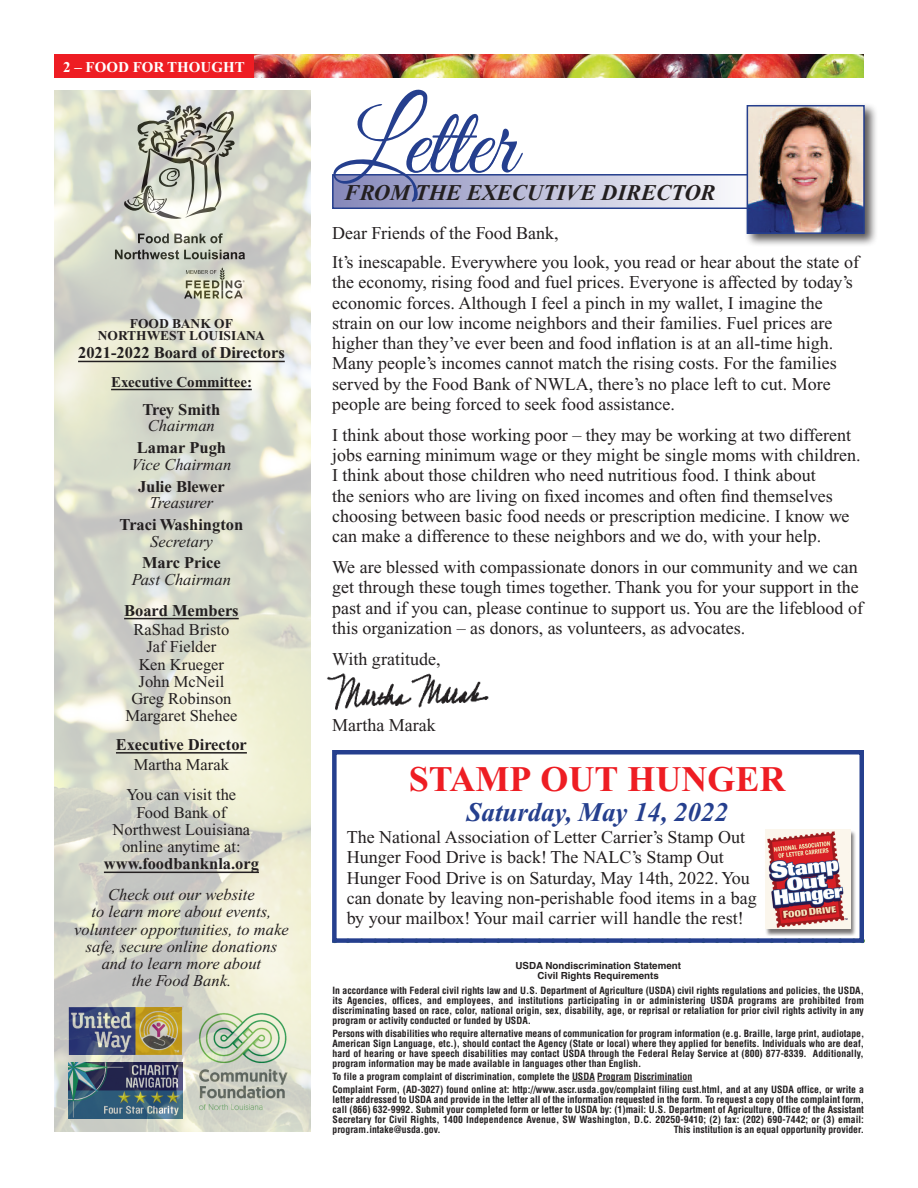
<style>
.page{position:relative;width:918px;height:1188px;background:#fff}
.page>*{position:absolute;margin:0;border:0;box-sizing:border-box;transform-origin:0 0}
.t1{font:97.5px "Great Vibes";color:#253f8e}
.t2{font:700 36px "Times New Roman";color:#ee1d23}
.t3{font:italic 700 27px "Times New Roman";color:#253f8e}
.t4{font:italic 700 22.5px "Times New Roman";color:#231f20}
.No_Spacing{font:18px/20.2px "Times New Roman";color:#231f20}
.t5{font:italic 16.5px/17.1px "Times New Roman";color:#231f20;text-align:center}
.t6{font:16.5px/17.2px "Times New Roman";color:#231f20;text-align:center}
.Heading_1{font:700 16.5px "Times New Roman";color:#231f20}
.t7{font:700 15px "Times New Roman";color:#231f20}
.t8{font:700 15px "Times New Roman";color:#fff}
.t9{font:700 13.5px/12px "Times New Roman";color:#231f20;text-align:center}
.t10{font:700 condensed 9.75px/10.1px "Helvetica";color:#231f20;text-align:justify}
.t11{font:700 9.75px/10.4px "Helvetica";color:#231f20;text-align:center}
.s1{font-weight:700}
</style>
<div class="page">
<div style="left:332px;top:175px;width:426px;height:33px;background:linear-gradient(to right,#8587b9,#fdfdfe)"></div>
<div style="left:332px;top:174px;width:422px;height:35px;border:2px solid #253f8e"></div>
<svg style="left:572px;top:1081px;width:23px;height:1px"></svg>
<hr style="left:597px;top:1081px;width:34px;height:1px;background:#231f20">
<hr style="left:634px;top:1081px;width:58px;height:1px;background:#231f20">
<img style="left:54px;top:91px;width:256px;height:1041px">
<div style="left:744px;top:102px;width:134px;height:145px;background:#231f20;opacity:.75"></div>
<img style="left:750px;top:108px;width:112px;height:123px">
<div style="left:747px;top:105px;width:118px;height:129px;border:2px solid #253f8e"></div>
<img style="left:327px;top:673px;width:162px;height:38px">
<img style="left:254px;top:54px;width:610px;height:24px">
<div style="left:54px;top:54px;width:200px;height:24px;background:#ee1d23"></div>
<hr style="left:78px;top:361px;width:207px;height:1px;background:#231f20">
<hr style="left:111px;top:389px;width:141px;height:1px;background:#231f20">
<hr style="left:124px;top:618px;width:115px;height:1px;background:#231f20">
<hr style="left:116px;top:752px;width:131px;height:2px;background:#231f20">
<hr style="left:104px;top:872px;width:155px;height:1px;background:#231f20">
<div style="left:765px;top:831px;width:92px;height:105px;background:#231f20;opacity:.6"></div>
<img style="left:765px;top:830px;width:85px;height:99px">
<div style="left:332px;top:750px;width:532px;height:193px;border:4px solid #253f8e"></div>
<p class="t8" style="left:63px;top:58px;width:183px">2 – FOOD FOR THOUGHT</p>
<p class="t9" style="left:98px;top:317px;width:169px">FOOD BANK OF<br>NORTHWEST LOUISIANA</p>
<p class="Heading_1" style="left:78px;top:343px;width:208px">2021-2022 Board of Directors</p>
<p class="t7" style="left:111px;top:373px;width:143px">Executive Committee:</p>
<p class="Heading_1" style="left:142px;top:400px;width:80px">Trey Smith</p>
<p class="t5" style="left:148px;top:417px;width:68px">Chairman</p>
<p class="Heading_1" style="left:137px;top:439px;width:91px">Lamar Pugh</p>
<p class="t5" style="left:132px;top:456px;width:101px">Vice Chairman</p>
<p class="Heading_1" style="left:138px;top:477px;width:88px">Julie Blewer</p>
<p class="t5" style="left:150px;top:494px;width:65px">Treasurer</p>
<p class="Heading_1" style="left:120px;top:515px;width:125px">Traci Washington</p>
<p class="t5" style="left:150px;top:533px;width:64px">Secretary</p>
<p class="Heading_1" style="left:142px;top:554px;width:80px">Marc Price</p>
<p class="t5" style="left:132px;top:571px;width:101px">Past Chairman</p>
<p class="Heading_1" style="left:124px;top:601px;width:116px">Board Members</p>
<p class="t6" style="left:134px;top:621px;width:97px">RaShad Bristo</p>
<p class="t6" style="left:147px;top:638px;width:71px">Jaf Fielder</p>
<p class="t6" style="left:139px;top:655px;width:87px">Ken Krueger</p>
<p class="t6" style="left:139px;top:673px;width:87px">John McNeil</p>
<p class="t6" style="left:131px;top:690px;width:102px">Greg Robinson</p>
<p class="t6" style="left:126px;top:707px;width:113px">Margaret Shehee</p>
<p class="Heading_1" style="left:116px;top:735px;width:132px">Executive Director</p>
<p class="t6" style="left:134px;top:755px;width:97px">Martha Marak</p>
<p class="t6" style="left:104px;top:786px;width:157px">You can visit the<br>Food Bank of<br>Northwest Louisiana online anytime at: <span class="s1">www.foodbanknla.org</span></p>
<p class="t5" style="left:74px;top:886px;width:216px">Check out our website<br>to learn more about events, volunteer opportunities, to make safe, secure online donations and to learn more about<br>the Food Bank.</p>
<p class="t1" style="left:334px;top:90px;width:183px">Letter</p>
<p class="t4" style="left:345px;top:181px;width:372px">FROM THE EXECUTIVE DIRECTOR</p>
<p class="No_Spacing" style="left:332px;top:223px;width:228px">Dear Friends of the Food Bank,</p>
<p class="No_Spacing" style="left:332px;top:252px;width:528px">It’s inescapable. Everywhere you look, you read or hear about the state of the economy, rising food and fuel prices. Everyone is affected by today’s economic forces. Although I feel a pinch in my wallet, I imagine the strain on our low income neighbors and their families. Fuel prices are higher than they’ve ever been and food inflation is at an all-time high.<br>Many people’s incomes cannot match the rising costs. For the families served by the Food Bank of NWLA, there’s no place left to cut. More people are being forced to seek food assistance.</p>
<p class="No_Spacing" style="left:332px;top:425px;width:530px">I think about those working poor – they may be working at two different jobs earning minimum wage or they might be single moms with children.<br>I think about those children who need nutritious food. I think about<br>the seniors who are living on fixed incomes and often find themselves choosing between basic food needs or prescription medicine. I know we can make a difference to these neighbors and we do, with your help.</p>
<p class="No_Spacing" style="left:332px;top:557px;width:533px">We are blessed with compassionate donors in our community and we can get through these tough times together. Thank you for your support in the past and if you can, please continue to support us. You are the lifeblood of this organization – as donors, as volunteers, as advocates.</p>
<p class="No_Spacing" style="left:332px;top:649px;width:110px">With gratitude,</p>
<p class="No_Spacing" style="left:332px;top:715px;width:105px">Martha Marak</p>
<p class="t2" style="left:409px;top:759px;width:378px">STAMP OUT HUNGER</p>
<p class="t3" style="left:467px;top:797px;width:263px">Saturday, May 14, 2022</p>
<p class="No_Spacing" style="left:347px;top:827px;width:411px">The National Association of Letter Carrier’s Stamp Out Hunger Food Drive is back! The NALC’s Stamp Out Hunger Food Drive is on Saturday, May 14th, 2022. You can donate by leaving non-perishable food items in a bag by your mailbox! Your mail carrier will handle the rest!</p>
<p class="t11" style="left:516px;top:960px;width:167px">USDA Nondiscrimination Statement<br>Civil Rights Requirements</p>
<p class="t10" style="left:333px;top:985px;width:533px">In accordance with Federal civil rights law and U.S. Department of Agriculture (USDA) civil rights regulations and policies, the USDA, its Agencies, offices, and employees, and institutions participating in or administering USDA programs are prohibited from discriminating based on race, color, national origin, sex, disability, age, or reprisal or retaliation for prior civil rights activity in any program or activity conducted or funded by USDA.</p>
<p class="t10" style="left:333px;top:1028px;width:533px">Persons with disabilities who require alternative means of communication for program information (e.g. Braille, large print, audiotape, American Sign Language, etc.), should contact the Agency (State or local) where they applied for benefits. Individuals who are deaf, hard of hearing or have speech disabilities may contact USDA through the Federal Relay Service at (800) 877-8339. Additionally, program information may be made available in languages other than English.</p>
<p class="t10" style="left:333px;top:1070px;width:533px;line-height:13px">To file a program complaint of discrimination, complete the USDA Program Discrimination<br>Complaint Form, (AD-3027) found online at: http://www.ascr.usda.gov/complaint filing cust.html, and at any USDA office, or write a</p>
<p class="t10" style="left:333px;top:1094px;width:533px">letter addressed to USDA and provide in the letter all of the information requested in the form. To request a copy of the complaint form, call (866) 632-9992. Submit your completed form or letter to USDA by: (1)mail: U.S. Department of Agriculture, Office of the Assistant Secretary for Civil Rights, 1400 Independence Avenue, SW Washington, D.C. 20250-9410; (2) fax: (202) 690-7442; or (3) email: program.intake@usda.gov.</p>
<p class="t10" style="left:674px;top:1125px;width:192px">This institution is an equal opportunity provider.</p>
</div>
